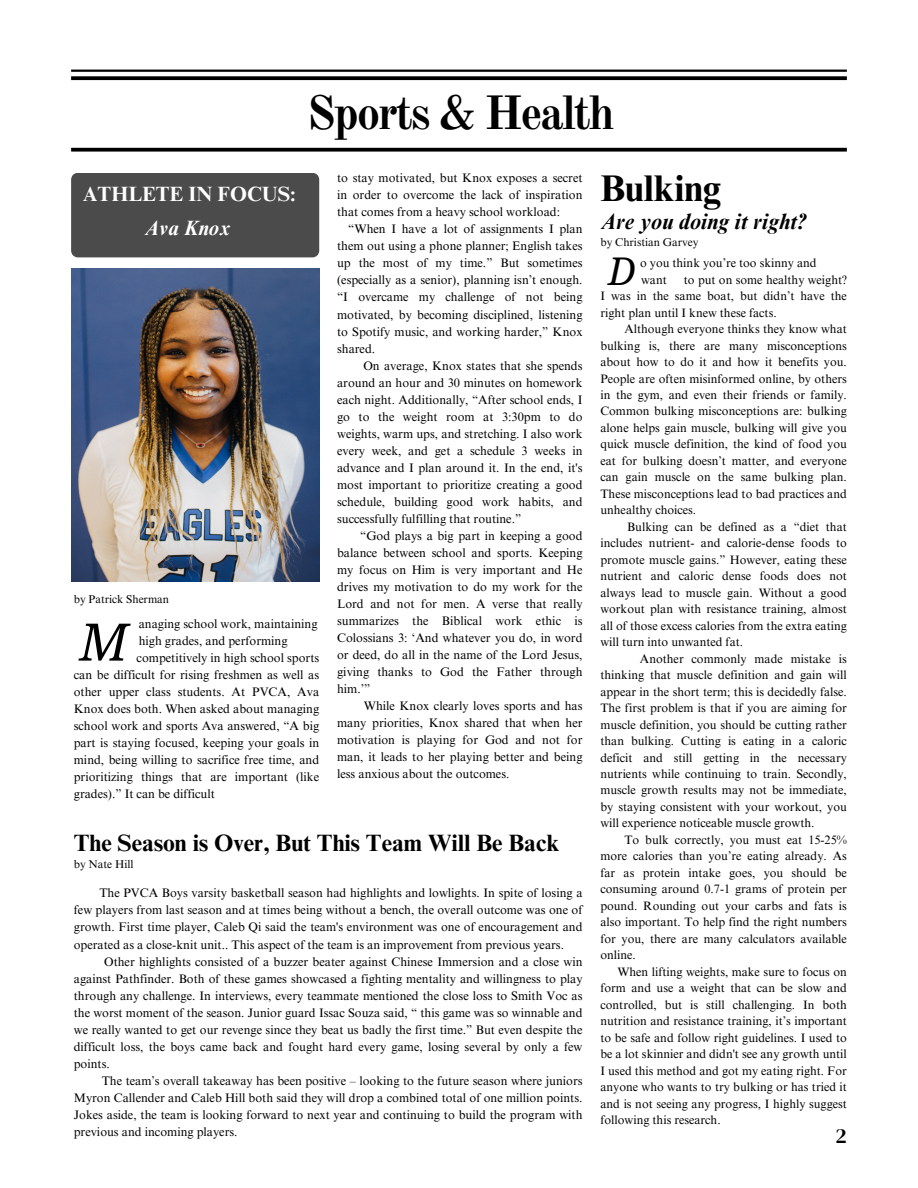
<style>
.page{position:relative;width:918px;height:1188px;background:#fff}
.page>*{position:absolute;margin:0;border:0;box-sizing:border-box;transform-origin:0 0}
.t1{font:italic 51.75px "Droid Serif";color:#000}
.t2{font:700 47.1px "Old Standard";letter-spacing:-.055em;color:#000}
.t3{font:italic 38.25px "Droid Serif";color:#000}
.t4{font:700 37.2px "Times NRMT Pro";color:#000}
.t5{font:700 23.7px "Times NRMT Pro";color:#000}
.t6{font:italic 700 22.2px "Times NRMT Pro";color:#000}
.t7{font:21.15px "DM Serif Display";color:#000}
.t8{font:700 20.7px "Times NRMT Pro";color:#fff}
.t9{font:italic 700 20.7px "Times NRMT Pro";color:#fff}
.t10{font:12.3px/17px "Times NRMT Pro";color:#000;text-align:justify}
.t11{font:12.15px/16.5px "Times NRMT Pro";color:#000;text-align:justify}
.t12{font:11.25px "Times NRMT Pro";color:#000}
</style>
<div class="page">
<svg style="left:71px;top:76px;width:776px;height:4px;fill:#000"></svg>
<svg style="left:71px;top:148px;width:776px;height:4px;fill:#000"></svg>
<hr style="left:71px;top:70px;width:776px;height:2px;background:#000">
<img style="left:71px;top:269px;width:249px;height:312px">
<div style="left:71px;top:173px;width:248px;height:84px;background:#4b4b4b"></div>
<p class="t2" style="left:307px;top:84px;width:309px">Sports &amp; Health</p>
<h3 class="t8" style="left:83px;top:186px;width:215px">ATHLETE IN FOCUS:</h3>
<p class="t9" style="left:144px;top:220px;width:88px">Ava Knox</p>
<p class="t12" style="left:74px;top:595px;width:97px">by Patrick Sherman</p>
<p class="t1" style="left:79px;top:613px;width:50px">M</p>
<p class="t10" style="left:139px;top:617px;width:180px">anaging school work, maintaining</p>
<p class="t10" style="left:139px;top:634px;width:150px">high grades, and performing</p>
<h2 class="t10" style="left:74px;top:651px;width:247px;text-indent:63px">competitively in high school sports can be difficult for rising freshmen as well as other upper class students. At PVCA, Ava Knox does both. When asked about managing school work and sports Ava answered, “A big part is staying focused, keeping your goals in mind, being willing to sacrifice free time, and prioritizing things that are important (like grades).” It can be difficult</h2>
<p class="t10" style="left:337px;top:171px;width:247px">to stay motivated, but Knox exposes a secret in order to overcome the lack of inspiration that comes from a heavy school workload:</p>
<p class="t10" style="left:337px;top:222px;width:247px;text-indent:11px">“When I have a lot of assignments I plan them out using a phone planner; English takes up the most of my time.” But sometimes (especially as a senior), planning isn’t enough. “I overcame my challenge of not being motivated, by becoming disciplined, listening to Spotify music, and working harder,” Knox shared.</p>
<p class="t10" style="left:337px;top:358px;width:247px;text-indent:26px">On average, Knox states that she spends around an hour and 30 minutes on homework each night. Additionally, “After school ends, I go to the weight room at 3:30pm to do weights, warm ups, and stretching. I also work every week, and get a schedule 3 weeks in advance and I plan around it. In the end, it's most important to prioritize creating a good schedule, building good work habits, and successfully fulfilling that routine.”</p>
<p class="t10" style="left:337px;top:529px;width:247px;text-indent:23px">“God plays a big part in keeping a good balance between school and sports. Keeping my focus on Him is very important and He drives my motivation to do my work for the Lord and not for men. A verse that really summarizes the Biblical work ethic is Colossians 3: ‘And whatever you do, in word or deed, do all in the name of the Lord Jesus, giving thanks to God the Father through him.’”</p>
<p class="t10" style="left:337px;top:699px;width:247px;text-indent:27px">While Knox clearly loves sports and has many priorities, Knox shared that when her motivation is playing for God and not for man, it leads to her playing better and being less anxious about the outcomes.</p>
<h3 class="t5" style="left:74px;top:834px;width:487px">The Season is Over, But This Team Will Be Back</h3>
<p class="t12" style="left:74px;top:860px;width:61px">by Nate Hill</p>
<p class="t10" style="left:74px;top:886px;width:510px;text-indent:26px">The PVCA Boys varsity basketball season had highlights and lowlights. In spite of losing a few players from last season and at times being without a bench, the overall outcome was one of growth. First time player, Caleb Qi said the team's environment was one of encouragement and operated as a close-knit unit.. This aspect of the team is an improvement from previous years.</p>
<p class="t10" style="left:74px;top:954px;width:510px;text-indent:30px">Other highlights consisted of a buzzer beater against Chinese Immersion and a close win against Pathfinder. Both of these games showcased a fighting mentality and willingness to play through any challenge. In interviews, every teammate mentioned the close loss to Smith Voc as the worst moment of the season. Junior guard Issac Souza said, “ this game was so winnable and we really wanted to get our revenge since they beat us badly the first time.” But even despite the difficult loss, the boys came back and fought hard every game, losing several by only a few points.</p>
<p class="t10" style="left:74px;top:1074px;width:510px;text-indent:28px">The team’s overall takeaway has been positive – looking to the future season where juniors Myron Callender and Caleb Hill both said they will drop a combined total of one million points.<br>Jokes aside, the team is looking forward to next year and continuing to build the program with previous and incoming players.</p>
<p class="t4" style="left:600px;top:175px;width:123px">Bulking</p>
<p class="t6" style="left:601px;top:213px;width:207px">Are you doing it right?</p>
<p class="t12" style="left:601px;top:238px;width:99px">by Christian Garvey</p>
<p class="t3" style="left:608px;top:250px;width:29px">D</p>
<h1 class="t11" style="left:640px;top:256px;width:178px">o you think you’re too skinny and</h1>
<h5 class="t11" style="left:641px;top:273px;width:27px">want</h5>
<h5 class="t11" style="left:600px;top:273px;width:248px;text-indent:83px">to put on some healthy weight?<br>I was in the same boat, but didn’t have the right plan until I knew these facts.</h5>
<h4 class="t11" style="left:600px;top:322px;width:248px;text-indent:24px">Although everyone thinks they know what bulking is, there are many misconceptions about how to do it and how it benefits you.<br>People are often misinformed online, by others in the gym, and even their friends or family.<br>Common bulking misconceptions are: bulking alone helps gain muscle, bulking will give you quick muscle definition, the kind of food you eat for bulking doesn’t matter, and everyone can gain muscle on the same bulking plan.<br>These misconceptions lead to bad practices and unhealthy choices.</h4>
<p class="t11" style="left:600px;top:520px;width:248px;text-indent:27px">Bulking can be defined as a “diet that includes nutrient- and calorie-dense foods to promote muscle gains.” However, eating these nutrient and caloric dense foods does not always lead to muscle gain. Without a good workout plan with resistance training, almost all of those excess calories from the extra eating will turn into unwanted fat.</p>
<p class="t11" style="left:600px;top:652px;width:248px;text-indent:40px">Another commonly made mistake is thinking that muscle definition and gain will appear in the short term; this is decidedly false.<br>The first problem is that if you are aiming for muscle definition, you should be cutting rather than bulking. Cutting is eating in a caloric deficit and still getting in the necessary nutrients while continuing to train. Secondly, muscle growth results may not be immediate, by staying consistent with your workout, you will experience noticeable muscle growth.</p>
<p class="t11" style="left:600px;top:833px;width:248px;text-indent:24px">To bulk correctly, you must eat 15-25% more calories than you’re eating already. As far as protein intake goes, you should be consuming around 0.7-1 grams of protein per pound. Rounding out your carbs and fats is also important. To help find the right numbers for you, there are many calculators available online.</p>
<p class="t11" style="left:600px;top:965px;width:248px;text-indent:17px">When lifting weights, make sure to focus on form and use a weight that can be slow and controlled, but is still challenging. In both nutrition and resistance training, it’s important to be safe and follow right guidelines. I used to be a lot skinnier and didn't see any growth until I used this method and got my eating right. For anyone who wants to try bulking or has tried it and is not seeing any progress, I highly suggest following this research.</p>
<p class="t7" style="left:835px;top:1121px;width:13px">2</p>
</div>
